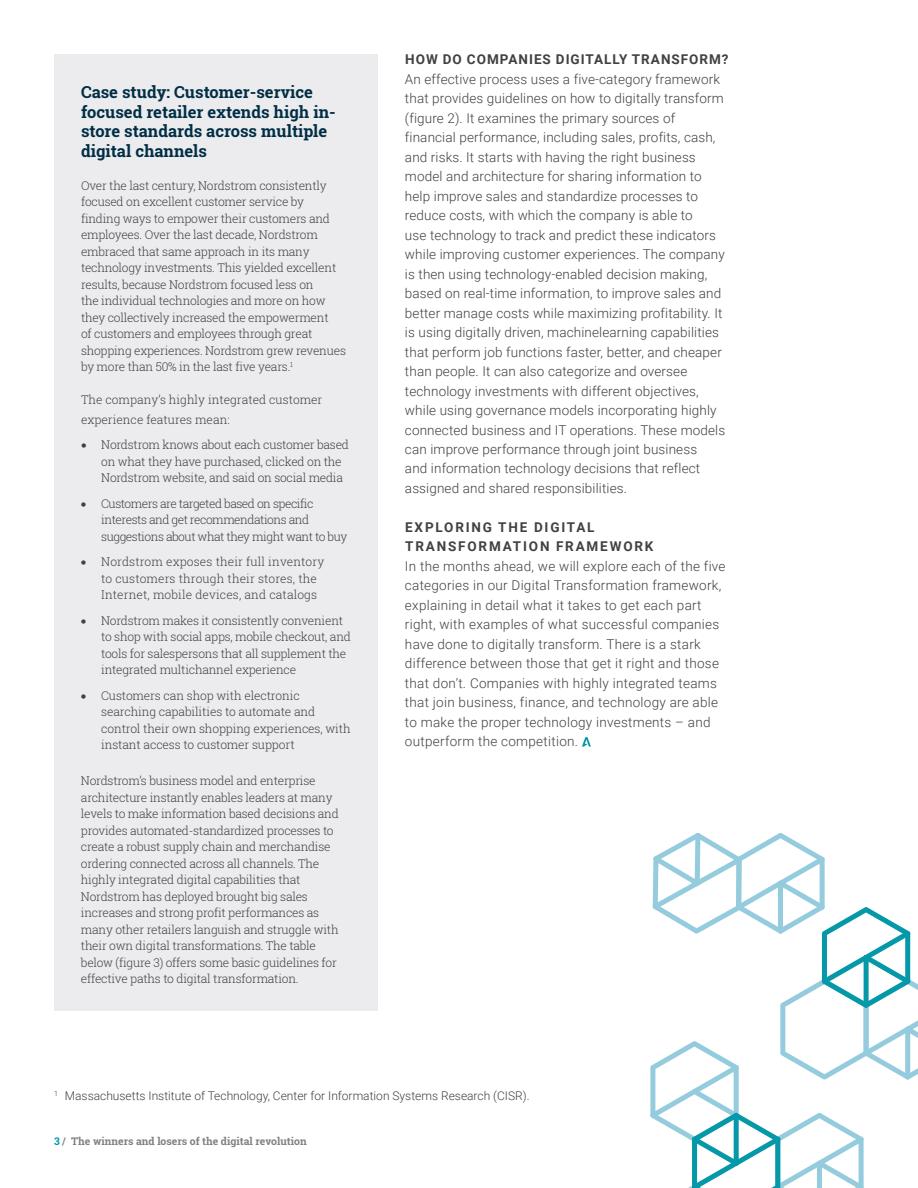
<style>
.page{position:relative;width:918px;height:1188px;background:#fff}
.page>*{position:absolute;margin:0;border:0;box-sizing:border-box;transform-origin:0 0}
.t1{font:700 16.5px/19.5px "Roboto Slab";color:#002e45}
.t2{font:300 13.5px/19.5px "Roboto";letter-spacing:.01em;color:#414042}
.t3{font:700 13.5px/19.5px "Roboto";letter-spacing:.135em;color:#414042}
.t4{font:700 13.5px "Roboto";letter-spacing:.075em;color:#414042}
.t5{font:300 12px/16.5px "Roboto Slab";letter-spacing:-.02em;color:#414042}
.t6{font:300 12px/16.5px "Roboto Slab";letter-spacing:-.04em;color:#414042}
.t7{font:300 12px/16.5px "Roboto Slab";letter-spacing:.01em;color:#414042}
.t8{font:300 12px "Roboto";color:#414042}
.t9{font:300 12px/19.5px "Roboto Slab";color:#414042}
.t10{font:700 10.5px "Roboto Slab";color:#808083}
.s1{color:#0498a8}
</style>
<div class="page">
<div style="left:54px;top:54px;width:324px;height:956px;background:#ecebee"></div>
<svg style="left:582px;top:737px;width:9px;height:10px"></svg>
<svg style="left:650px;top:833px;width:268px;height:355px"></svg>
<p class="t1" style="left:81px;top:82px;width:256px">Case study: Customer-service focused retailer extends high in&shy;store standards across multiple digital channels</p>
<p class="t5" style="left:81px;top:177px;width:267px">Over the last century, Nordstrom consistently focused on excellent customer service by finding ways to empower their customers and employees. Over the last decade, Nordstrom embraced that same approach in its many technology investments. This yielded excellent results, because Nordstrom focused less on<br>the individual technologies and more on how they collectively increased the empowerment<br>of customers and employees through great shopping experiences. Nordstrom grew revenues by more than 50% in the last five years.<sup>1</sup></p>
<p class="t9" style="left:81px;top:390px;width:243px">The company’s highly integrated customer experience features mean:</p>
<p class="t5" style="left:101px;top:436px;width:249px;text-indent:-20px">• Nordstrom knows about each customer based on what they have purchased, clicked on the<br>Nordstrom website, and said on social media</p>
<p class="t6" style="left:101px;top:495px;width:248px;text-indent:-20px">• Customers are targeted based on specific interests and get recommendations and suggestions about what they might want to buy</p>
<p class="t7" style="left:101px;top:553px;width:225px;text-indent:-20px">• Nordstrom exposes their full inventory to customers through their stores, the<br>Internet, mobile devices, and catalogs</p>
<p class="t5" style="left:101px;top:612px;width:251px;text-indent:-20px">• Nordstrom makes it consistently convenient to shop with social apps, mobile checkout, and tools for salespersons that all supplement the integrated multichannel experience</p>
<p class="t5" style="left:101px;top:687px;width:251px;text-indent:-20px">• Customers can shop with electronic searching capabilities to automate and control their own shopping experiences, with instant access to customer support</p>
<p class="t5" style="left:81px;top:772px;width:259px">Nordstrom’s business model and enterprise architecture instantly enables leaders at many levels to make information based decisions and provides automated-standardized processes to create a robust supply chain and merchandise ordering connected across all channels. The highly integrated digital capabilities that Nordstrom has deployed brought big sales increases and strong profit performances as many other retailers languish and struggle with their own digital transformations. The table below (figure 3) offers some basic guidelines for effective paths to digital transformation.</p>
<p class="t4" style="left:405px;top:50px;width:325px">HOW DO COMPANIES DIGITALLY TRANSFORM?</p>
<p class="t2" style="left:405px;top:69px;width:322px">An effective process uses a five-category framework that provides guidelines on how to digitally transform (figure 2). It examines the primary sources of financial performance, including sales, profits, cash, and risks. It starts with having the right business model and architecture for sharing information to help improve sales and standardize processes to reduce costs, with which the company is able to<br>use technology to track and predict these indicators while improving customer experiences. The company is then using technology-enabled decision making, based on real-time information, to improve sales and better manage costs while maximizing profitability. It is using digitally driven, machinelearning capabilities that perform job functions faster, better, and cheaper than people. It can also categorize and oversee technology investments with different objectives, while using governance models incorporating highly connected business and IT operations. These models can improve performance through joint business<br>and information technology decisions that reflect assigned and shared responsibilities.</p>
<p class="t3" style="left:405px;top:517px;width:250px">EXPLORING THE DIGITAL<br>TRANSFORMATION FRAMEWORK</p>
<p class="t2" style="left:405px;top:556px;width:322px">In the months ahead, we will explore each of the five categories in our Digital Transformation framework, explaining in detail what it takes to get each part right, with examples of what successful companies have done to digitally transform. There is a stark difference between those that get it right and those that don’t. Companies with highly integrated teams that join business, finance, and technology are able to make the proper technology investments – and outperform the competition.</p>
<p class="t8" style="left:54px;top:1087px;width:477px"><sup>1</sup> Massachusetts Institute of Technology, Center for Information Systems Research (CISR).</p>
<p class="t10" style="left:54px;top:1134px;width:254px"><span class="s1">3</span> / The winners and losers of the digital revolution</p>
</div>
